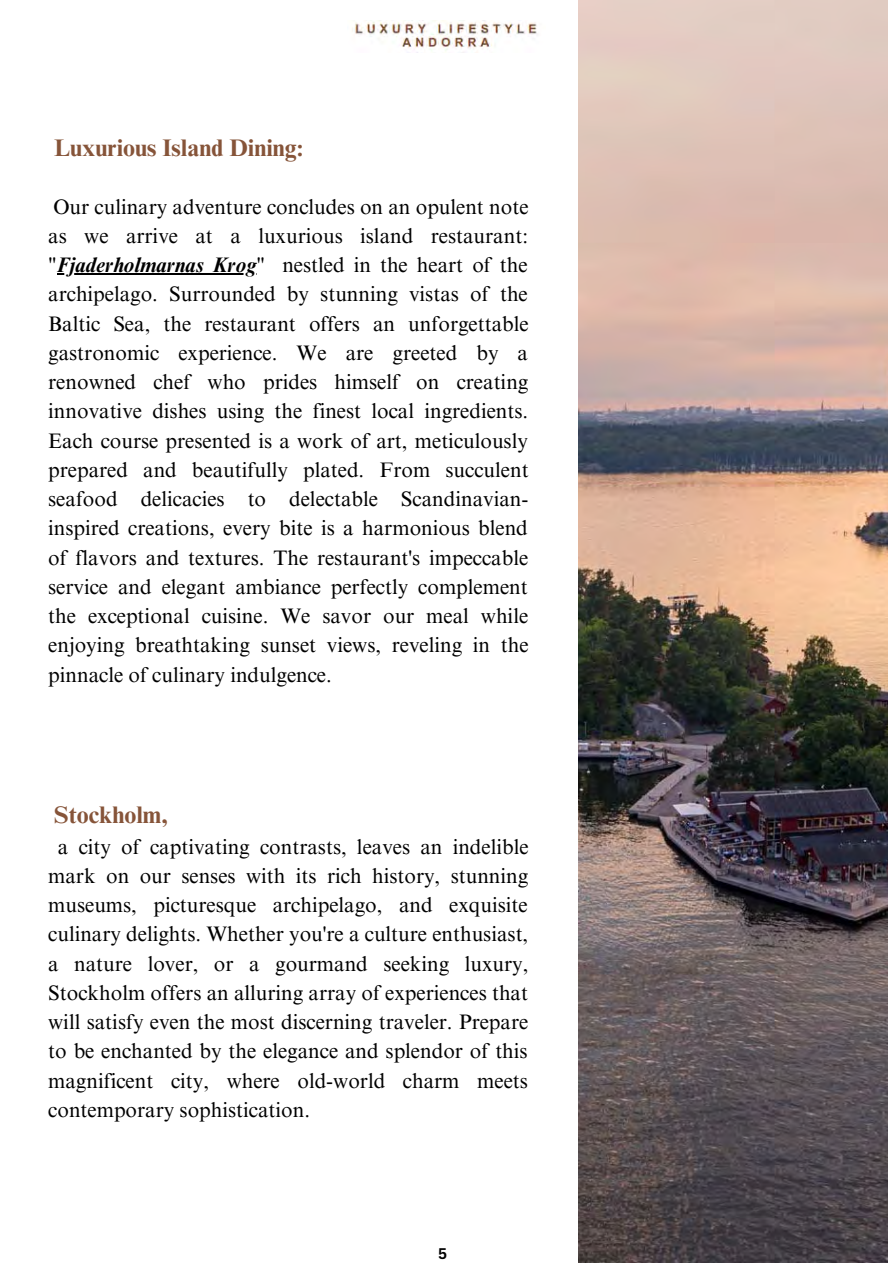
<style>
.page{position:relative;width:893px;height:1264px;background:#fff}
.page>*{position:absolute;margin:0;border:0;box-sizing:border-box;transform-origin:0 0}
.t1{font:700 24px "Times NRMT Pro";color:#865439}
.t2{font:21px/29.2px "Times NRMT Pro";color:#000;text-align:justify}
.t3{font:700 15px "Canva Sans";color:#000}
.s1{font-weight:700;font-style:italic}
</style>
<div class="page">
<img style="left:352px;top:21px;width:186px;height:31px">
<img style="left:578px;top:0;width:309px;height:1262px">
<hr style="left:57px;top:273px;width:199px;height:1px;background:#000">
<p class="t1" style="left:54px;top:139px;width:251px">Luxurious Island Dining:</p>
<p class="t2" style="left:48px;top:194px;width:482px">Our culinary adventure concludes on an opulent note as we arrive at a luxurious island restaurant: "<span class="s1">Fjaderholmarnas Krog</span>" nestled in the heart of the archipelago. Surrounded by stunning vistas of the Baltic Sea, the restaurant offers an unforgettable gastronomic experience. We are greeted by a renowned chef who prides himself on creating innovative dishes using the finest local ingredients.<br>Each course presented is a work of art, meticulously prepared and beautifully plated. From succulent seafood delicacies to delectable Scandinavian&shy;inspired creations, every bite is a harmonious blend of flavors and textures. The restaurant's impeccable service and elegant ambiance perfectly complement the exceptional cuisine. We savor our meal while enjoying breathtaking sunset views, reveling in the pinnacle of culinary indulgence.</p>
<p class="t1" style="left:54px;top:806px;width:115px">Stockholm,</p>
<p class="t2" style="left:48px;top:834px;width:482px;text-indent:10px">a city of captivating contrasts, leaves an indelible mark on our senses with its rich history, stunning museums, picturesque archipelago, and exquisite culinary delights. Whether you're a culture enthusiast, a nature lover, or a gourmand seeking luxury, Stockholm offers an alluring array of experiences that will satisfy even the most discerning traveler. Prepare to be enchanted by the elegance and splendor of this magnificent city, where old-world charm meets contemporary sophistication.</p>
<p class="t3" style="left:438px;top:1243px;width:11px">5</p>
</div>
